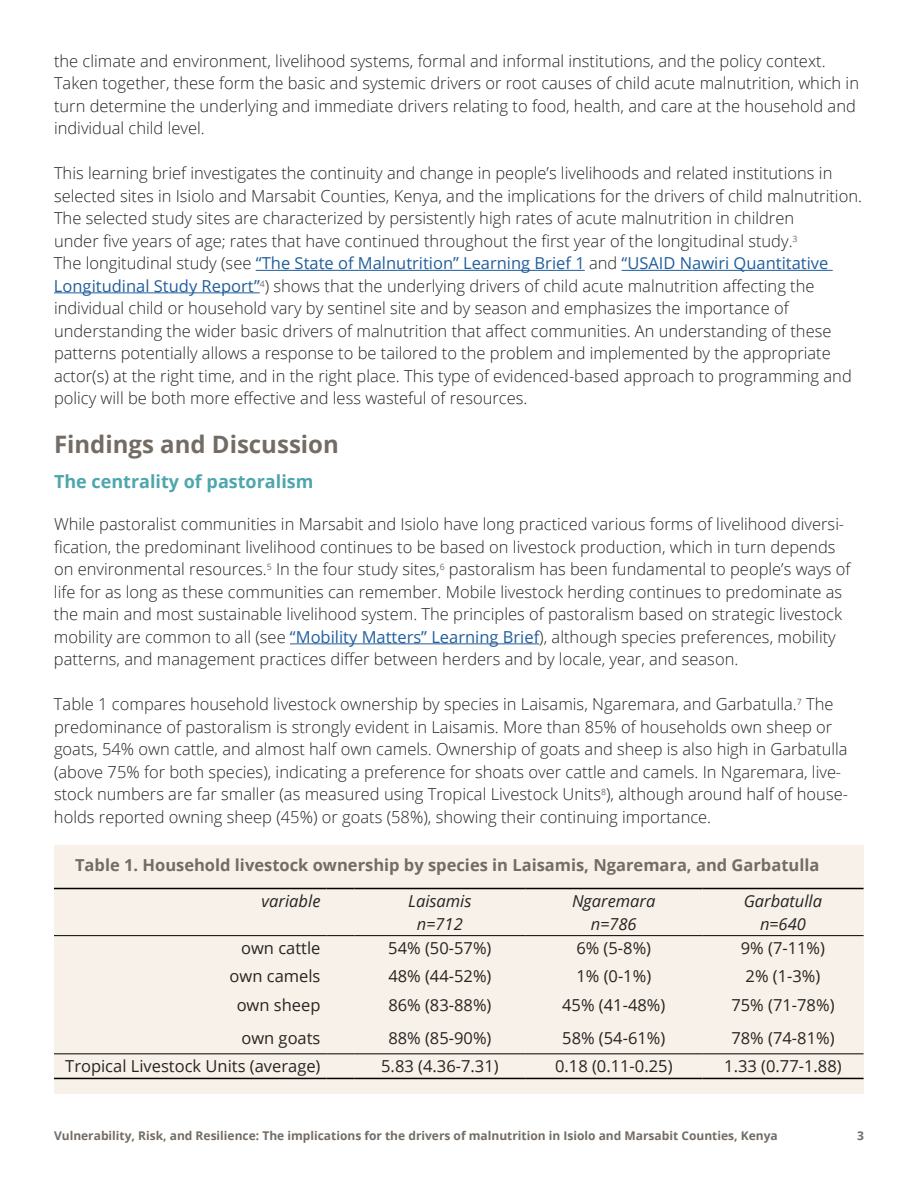
<style>
.page{position:relative;width:918px;height:1188px;background:#fff}
.page>*{position:absolute;margin:0;border:0;box-sizing:border-box;transform-origin:0 0}
.t1{font:700 24px "Open Sans";color:#736c65}
.t2{font:700 18px "Open Sans";color:#4ea6ad}
.t3{font:300 16.5px/22.5px "Open Sans";color:#262422}
.t4{font:16.5px "Open Sans";color:#262422}
.t5{font:700 16.5px "Open Sans";color:#736c65}
.t6{font:italic 16.5px/22.5px "Open Sans";color:#262422;text-align:center}
.t7{font:700 12px "Open Sans";color:#736c65}
.s1{font-weight:400;color:#215e9e}
</style>
<div class="page">
<hr style="left:256px;top:270px;width:329px;height:1px;background:#215e9e">
<hr style="left:622px;top:270px;width:211px;height:1px;background:#215e9e">
<hr style="left:54px;top:292px;width:206px;height:1px;background:#215e9e">
<hr style="left:290px;top:643px;width:249px;height:1px;background:#215e9e">
<div style="left:54px;top:845px;width:810px;height:249px;background:#f8f1e9"></div>
<hr style="left:54px;top:935px;width:272px;height:1px;background:#000">
<svg style="left:326px;top:935px;width:29px;height:1px"></svg>
<hr style="left:355px;top:935px;width:170px;height:1px;background:#000">
<hr style="left:525px;top:935px;width:177px;height:1px;background:#000">
<hr style="left:702px;top:935px;width:162px;height:1px;background:#000">
<hr style="left:54px;top:1078px;width:272px;height:1px;background:#000">
<svg style="left:326px;top:1078px;width:29px;height:1px"></svg>
<hr style="left:355px;top:1078px;width:170px;height:1px;background:#000">
<hr style="left:525px;top:1078px;width:177px;height:1px;background:#000">
<hr style="left:702px;top:1078px;width:162px;height:1px;background:#000">
<hr style="left:54px;top:888px;width:272px;height:1px;background:#000">
<svg style="left:326px;top:888px;width:29px;height:1px"></svg>
<hr style="left:355px;top:888px;width:170px;height:1px;background:#000">
<hr style="left:525px;top:888px;width:177px;height:1px;background:#000">
<hr style="left:702px;top:888px;width:162px;height:1px;background:#000">
<hr style="left:54px;top:1053px;width:272px;height:1px;background:#000">
<svg style="left:326px;top:1053px;width:29px;height:1px"></svg>
<hr style="left:355px;top:1053px;width:170px;height:1px;background:#000">
<hr style="left:525px;top:1053px;width:177px;height:1px;background:#000">
<hr style="left:702px;top:1053px;width:162px;height:1px;background:#000">
<p class="t3" style="left:54px;top:49px;width:807px">the climate and environment, livelihood systems, formal and informal institutions, and the policy context.<br>Taken together, these form the basic and systemic drivers or root causes of child acute malnutrition, which in turn determine the underlying and immediate drivers relating to food, health, and care at the household and individual child level.</p>
<p class="t3" style="left:54px;top:161px;width:810px">This learning brief investigates the continuity and change in people’s livelihoods and related institutions in selected sites in Isiolo and Marsabit Counties, Kenya, and the implications for the drivers of child malnutrition.<br>The selected study sites are characterized by persistently high rates of acute malnutrition in children<br>under five years of age; rates that have continued throughout the first year of the longitudinal study.<sup>3<br></sup>The longitudinal study (see <span class="s1">“The State of Malnutrition” Learning Brief 1</span> and <span class="s1">“USAID Nawiri Quantitative Longitudinal Study Report”</span><sup>4</sup>) shows that the underlying drivers of child acute malnutrition affecting the individual child or household vary by sentinel site and by season and emphasizes the importance of understanding the wider basic drivers of malnutrition that affect communities. An understanding of these patterns potentially allows a response to be tailored to the problem and implemented by the appropriate actor(s) at the right time, and in the right place. This type of evidenced-based approach to programming and policy will be both more effective and less wasteful of resources.</p>
<h1 class="t1" style="left:54px;top:427px;width:286px">Findings and Discussion</h1>
<p class="t2" style="left:54px;top:469px;width:261px">The centrality of pastoralism</p>
<p class="t3" style="left:54px;top:512px;width:798px">While pastoralist communities in Marsabit and Isiolo have long practiced various forms of livelihood diversi&shy;fication, the predominant livelihood continues to be based on livestock production, which in turn depends on environmental resources.<sup>5</sup> In the four study sites,<sup>6</sup> pastoralism has been fundamental to people’s ways of life for as long as these communities can remember. Mobile livestock herding continues to predominate as the main and most sustainable livelihood system. The principles of pastoralism based on strategic livestock mobility are common to all (see <span class="s1">“Mobility Matters” Learning Brief</span>), although species preferences, mobility patterns, and management practices differ between herders and by locale, year, and season.</p>
<p class="t3" style="left:54px;top:692px;width:796px">Table 1 compares household livestock ownership by species in Laisamis, Ngaremara, and Garbatulla.<sup>7</sup> The predominance of pastoralism is strongly evident in Laisamis. More than 85% of households own sheep or goats, 54% own cattle, and almost half own camels. Ownership of goats and sheep is also high in Garbatulla (above 75% for both species), indicating a preference for shoats over cattle and camels. In Ngaremara, live&shy;stock numbers are far smaller (as measured using Tropical Livestock Units<sup>8</sup>), although around half of house&shy;holds reported owning sheep (45%) or goats (58%), showing their continuing importance.</p>
<p class="t5" style="left:75px;top:854px;width:746px">Table 1. Household livestock ownership by species in Laisamis, Ngaremara, and Garbatulla</p>
<p class="t6" style="left:262px;top:889px;width:60px">variable</p>
<p class="t6" style="left:408px;top:889px;width:65px">Laisamis n=712</p>
<p class="t6" style="left:572px;top:889px;width:85px">Ngaremara n=786</p>
<p class="t6" style="left:744px;top:889px;width:80px">Garbatulla n=640</p>
<p class="t4" style="left:241px;top:937px;width:81px">own cattle</p>
<p class="t4" style="left:388px;top:937px;width:105px">54% (50-57%)</p>
<p class="t4" style="left:576px;top:937px;width:76px">6% (5-8%)</p>
<p class="t4" style="left:741px;top:937px;width:86px">9% (7-11%)</p>
<p class="t4" style="left:230px;top:965px;width:92px">own camels</p>
<p class="t4" style="left:388px;top:965px;width:105px">48% (44-52%)</p>
<p class="t4" style="left:576px;top:965px;width:76px">1% (0-1%)</p>
<p class="t4" style="left:746px;top:965px;width:76px">2% (1-3%)</p>
<p class="t4" style="left:237px;top:994px;width:85px">own sheep</p>
<p class="t4" style="left:388px;top:994px;width:105px">86% (83-88%)</p>
<p class="t4" style="left:562px;top:994px;width:105px">45% (41-48%)</p>
<p class="t4" style="left:731px;top:994px;width:105px">75% (71-78%)</p>
<p class="t4" style="left:241px;top:1026px;width:81px">own goats</p>
<p class="t4" style="left:388px;top:1026px;width:105px">88% (85-90%)</p>
<p class="t4" style="left:562px;top:1026px;width:105px">58% (54-61%)</p>
<p class="t4" style="left:731px;top:1026px;width:105px">78% (74-81%)</p>
<p class="t4" style="left:65px;top:1055px;width:257px">Tropical Livestock Units (average)</p>
<p class="t4" style="left:381px;top:1055px;width:119px">5.83 (4.36-7.31)</p>
<p class="t4" style="left:555px;top:1055px;width:119px">0.18 (0.11-0.25)</p>
<p class="t4" style="left:724px;top:1055px;width:119px">1.33 (0.77-1.88)</p>
<p class="t7" style="left:54px;top:1127px;width:725px">Vulnerability, Risk, and Resilience: The implications for the drivers of malnutrition in Isiolo and Marsabit Counties, Kenya</p>
<p class="t7" style="left:857px;top:1127px;width:8px">3</p>
</div>
